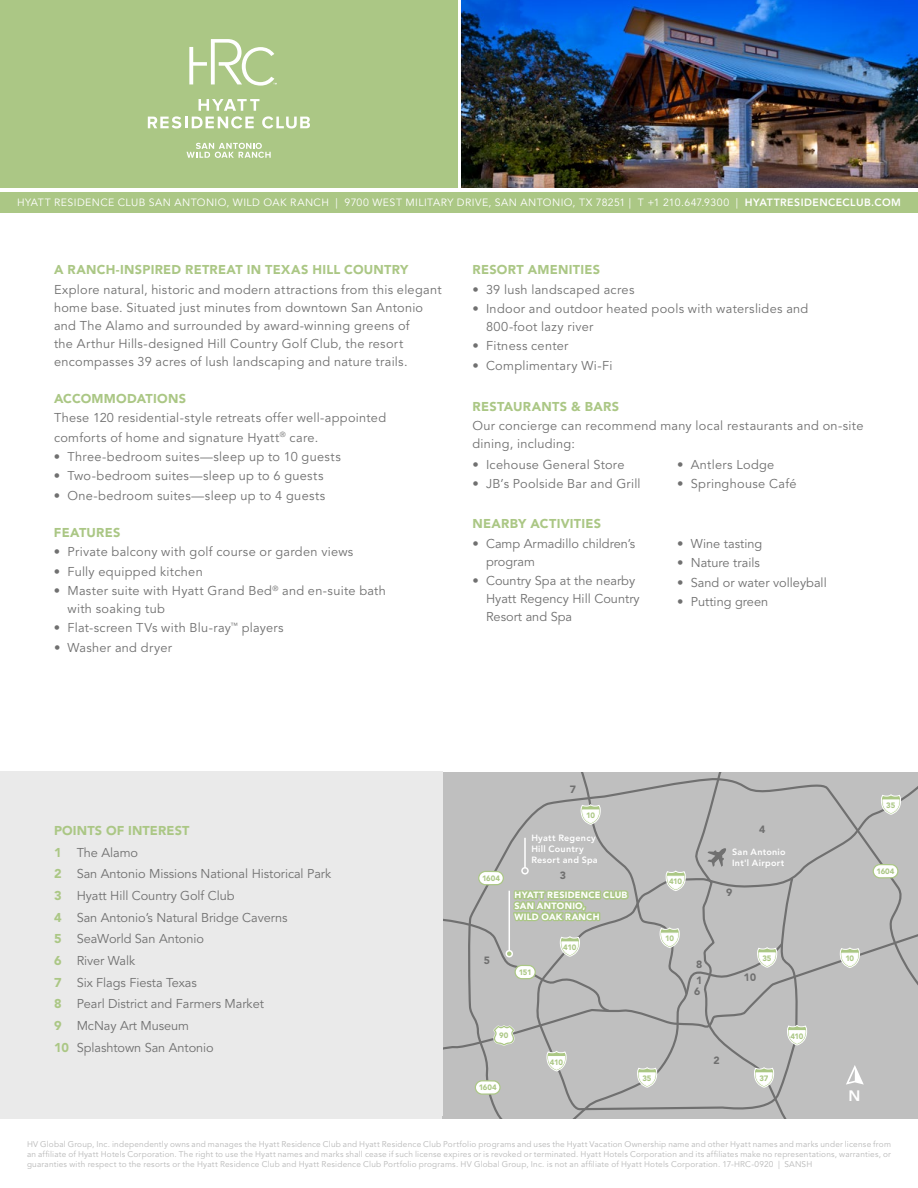
<style>
.page{position:relative;width:918px;height:1188px;background:#fff}
.page>*{position:absolute;margin:0;border:0;box-sizing:border-box;transform-origin:0 0}
.t1{font:800 15px "Avenir LT Std";color:#fff}
.t2{font:12.75px/18px "Avenir LT Std";letter-spacing:.02em;color:#707070}
.t3{font:12.75px/21.6px "Avenir LT Std";letter-spacing:-.005em;color:#707070}
.t4{font:12.75px/18px "Avenir LT Std";color:#707070}
.t5{font:900 12.75px "Avenir LT Std";letter-spacing:.02em;color:#abc785}
.t6{font:12.75px "Avenir";letter-spacing:.025em;color:#707070}
.t7{font:10.5px "Avenir LT Std";letter-spacing:.045em;color:#fff}
.t8{font:900 10.5px "Avenir LT Std";color:#707070}
.t9{font:800 9px/10.8px "Avenir LT Std";letter-spacing:.03em;color:#fff}
.t10{font:900 9px/10.8px "Avenir LT Std";letter-spacing:.03em;color:#fff}
.t11{font:8.25px/9.9px "Avenir LT Std";letter-spacing:.02em;color:#b8b8b8;text-align:justify}
.t12{font:900 7.8px "Avenir LT Std";letter-spacing:-.04em;color:#abc785}
.s1{font-weight:800}
.s2{font-weight:900;color:#abc785}
</style>
<div class="page">
<div style="left:0;top:0;width:458px;height:188px;background:#abc785"></div>
<img style="left:462px;top:0;width:456px;height:188px">
<svg style="left:187px;top:143px;width:84px;height:15px"></svg>
<svg style="left:148px;top:99px;width:162px;height:30px"></svg>
<svg style="left:189px;top:39px;width:88px;height:47px"></svg>
<div style="left:0;top:192px;width:918px;height:20px;background:#abc785"></div>
<div style="left:465px;top:776px;width:453px;height:343px;background:#bfbfbf"></div>
<svg style="left:693px;top:772px;width:102px;height:347px;background:#b9b9b9"></svg>
<svg style="left:881px;top:772px;width:20px;height:43px"></svg>
<svg style="left:798px;top:1093px;width:18px;height:26px"></svg>
<svg style="left:707px;top:847px;width:20px;height:20px"></svg>
<svg style="left:787px;top:978px;width:20px;height:67px"></svg>
<svg style="left:840px;top:900px;width:20px;height:68px"></svg>
<div style="left:0;top:772px;width:443px;height:344px;background:#eaeaea"></div>
<svg style="left:754px;top:1020px;width:20px;height:68px"></svg>
<svg style="left:393px;top:771px;width:296px;height:324px"></svg>
<svg style="left:872px;top:863px;width:27px;height:16px"></svg>
<svg style="left:846px;top:1065px;width:18px;height:20px"></svg>
<svg style="left:744px;top:900px;width:33px;height:81px;background:#c3c3c2"></svg>
<p class="t7" style="left:17px;top:197px;width:885px">HYATT RESIDENCE CLUB SAN ANTONIO, WILD OAK RANCH | 9700 WEST MILITARY DRIVE, SAN ANTONIO, TX 78251 | T +1 210.647.9300 | <span class="s1">HYATTRESIDENCECLUB.COM</span></p>
<p class="t5" style="left:54px;top:262px;width:356px">A RANCH-INSPIRED RETREAT IN TEXAS HILL COUNTRY</p>
<p class="t2" style="left:54px;top:281px;width:389px">Explore natural, historic and modern attractions from this elegant home base. Situated just minutes from downtown San Antonio and The Alamo and surrounded by award-winning greens of<br>the Arthur Hills-designed Hill Country Golf Club, the resort encompasses 39 acres of lush landscaping and nature trails.</p>
<p class="t5" style="left:54px;top:391px;width:134px">ACCOMMODATIONS</p>
<p class="t2" style="left:54px;top:409px;width:334px;line-height:19.4px">These 120 residential-style retreats offer well-appointed comforts of home and signature Hyatt<sup>®</sup> care.</p>
<p class="t6" style="left:54px;top:449px;width:288px">• Three-bedroom suites—sleep up to 10 guests</p>
<p class="t6" style="left:54px;top:468px;width:271px">• Two-bedroom suites—sleep up to 6 guests</p>
<p class="t6" style="left:54px;top:488px;width:273px">• One-bedroom suites—sleep up to 4 guests</p>
<p class="t5" style="left:54px;top:525px;width:68px">FEATURES</p>
<p class="t2" style="left:54px;top:543px;width:301px">• Private balcony with golf course or garden views</p>
<p class="t2" style="left:54px;top:563px;width:150px">• Fully equipped kitchen</p>
<p class="t2" style="left:68px;top:582px;width:320px;text-indent:-14px">• Master suite with Hyatt Grand Bed<sup>®</sup> and en-suite bath with soaking tub</p>
<p class="t2" style="left:54px;top:619px;width:231px">• Flat-screen TVs with Blu-ray<sup>™</sup> players</p>
<p class="t2" style="left:54px;top:639px;width:120px">• Washer and dryer</p>
<p class="t5" style="left:473px;top:262px;width:129px">RESORT AMENITIES</p>
<p class="t2" style="left:473px;top:281px;width:163px">• 39 lush landscaped acres</p>
<p class="t2" style="left:486px;top:300px;width:324px;text-indent:-14px">• Indoor and outdoor heated pools with waterslides and<br>800-foot lazy river</p>
<p class="t2" style="left:473px;top:337px;width:97px">• Fitness center</p>
<p class="t2" style="left:473px;top:357px;width:142px">• Complimentary Wi-Fi</p>
<p class="t5" style="left:473px;top:399px;width:148px">RESTAURANTS &amp; BARS</p>
<p class="t2" style="left:473px;top:417px;width:392px">Our concierge can recommend many local restaurants and on-site dining, including:</p>
<p class="t2" style="left:473px;top:456px;width:154px">• Icehouse General Store</p>
<p class="t2" style="left:473px;top:475px;width:170px">• JB’s Poolside Bar and Grill</p>
<p class="t5" style="left:473px;top:516px;width:130px">NEARBY ACTIVITIES</p>
<p class="t4" style="left:486px;top:535px;width:151px;text-indent:-14px">• Camp Armadillo children’s program</p>
<p class="t4" style="left:486px;top:572px;width:155px;text-indent:-14px">• Country Spa at the nearby<br>Hyatt Regency Hill Country<br>Resort and Spa</p>
<p class="t2" style="left:677px;top:456px;width:99px">• Antlers Lodge</p>
<p class="t2" style="left:677px;top:475px;width:121px">• Springhouse Café</p>
<p class="t4" style="left:677px;top:535px;width:87px">• Wine tasting</p>
<p class="t4" style="left:677px;top:554px;width:84px">• Nature trails</p>
<p class="t4" style="left:677px;top:574px;width:151px">• Sand or water volleyball</p>
<p class="t4" style="left:677px;top:593px;width:92px">• Putting green</p>
<p class="t3" style="left:54px;top:820px;width:279px"><span class="s2">POINTS OF INTEREST<br>1</span> The Alamo<br><span class="s2">2</span> San Antonio Missions National Historical Park<br><span class="s2">3</span> Hyatt Hill Country Golf Club<br><span class="s2">4</span> San Antonio’s Natural Bridge Caverns<br><span class="s2">5</span> SeaWorld San Antonio<br><span class="s2">6</span> River Walk<br><span class="s2">7</span> Six Flags Fiesta Texas<br><span class="s2">8</span> Pearl District and Farmers Market<br><span class="s2">9</span> McNay Art Museum<br><span class="s2">10</span> Splashtown San Antonio</p>
<p class="t12" style="left:482px;top:874px;width:19px">1604</p>
<p class="t8" style="left:484px;top:954px;width:8px">5</p>
<p class="t8" style="left:570px;top:783px;width:8px">7</p>
<p class="t12" style="left:586px;top:810px;width:10px">10</p>
<p class="t9" style="left:531px;top:833px;width:68px">Hyatt Regency<br>Hill Country<br>Resort and Spa</p>
<p class="t10" style="left:515px;top:890px;width:114px">HYATT RESIDENCE CLUB<br>SAN ANTONIO,<br>WILD OAK RANCH</p>
<p class="t8" style="left:560px;top:869px;width:8px">3</p>
<p class="t12" style="left:519px;top:968px;width:14px">151</p>
<p class="t12" style="left:563px;top:942px;width:15px">410</p>
<p class="t12" style="left:669px;top:877px;width:15px">410</p>
<p class="t12" style="left:665px;top:934px;width:10px">10</p>
<p class="t8" style="left:696px;top:958px;width:8px">8</p>
<p class="t8" style="left:696px;top:974px;width:8px">1</p>
<p class="t8" style="left:694px;top:985px;width:8px">6</p>
<p class="t8" style="left:759px;top:823px;width:8px">4</p>
<p class="t9" style="left:732px;top:846px;width:55px">San Antonio<br>Int'l Airport</p>
<p class="t8" style="left:726px;top:886px;width:8px">9</p>
<p class="t12" style="left:762px;top:953px;width:11px">35</p>
<p class="t12" style="left:499px;top:1031px;width:11px">90</p>
<p class="t12" style="left:790px;top:1031px;width:15px">410</p>
<p class="t12" style="left:550px;top:1057px;width:15px">410</p>
<p class="t12" style="left:642px;top:1073px;width:11px">35</p>
<p class="t8" style="left:714px;top:1054px;width:8px">2</p>
<p class="t12" style="left:759px;top:1073px;width:11px">37</p>
<p class="t12" style="left:886px;top:800px;width:11px">35</p>
<p class="t12" style="left:877px;top:867px;width:19px">1604</p>
<p class="t12" style="left:845px;top:954px;width:10px">10</p>
<p class="t12" style="left:479px;top:1083px;width:19px">1604</p>
<p class="t1" style="left:848px;top:1087px;width:13px">N</p>
<p class="t11" style="left:27px;top:1140px;width:866px">HV Global Group, Inc. independently owns and manages the Hyatt Residence Club and Hyatt Residence Club Portfolio programs and uses the Hyatt Vacation Ownership name and other Hyatt names and marks under license from an affiliate of Hyatt Hotels Corporation. The right to use the Hyatt names and marks shall cease if such license expires or is revoked or terminated. Hyatt Hotels Corporation and its affiliates make no representations, warranties, or guaranties with respect to the resorts or the Hyatt Residence Club and Hyatt Residence Club Portfolio programs. HV Global Group, Inc. is not an affiliate of Hyatt Hotels Corporation. 17-HRC-0920 | SANSH</p>
</div>
